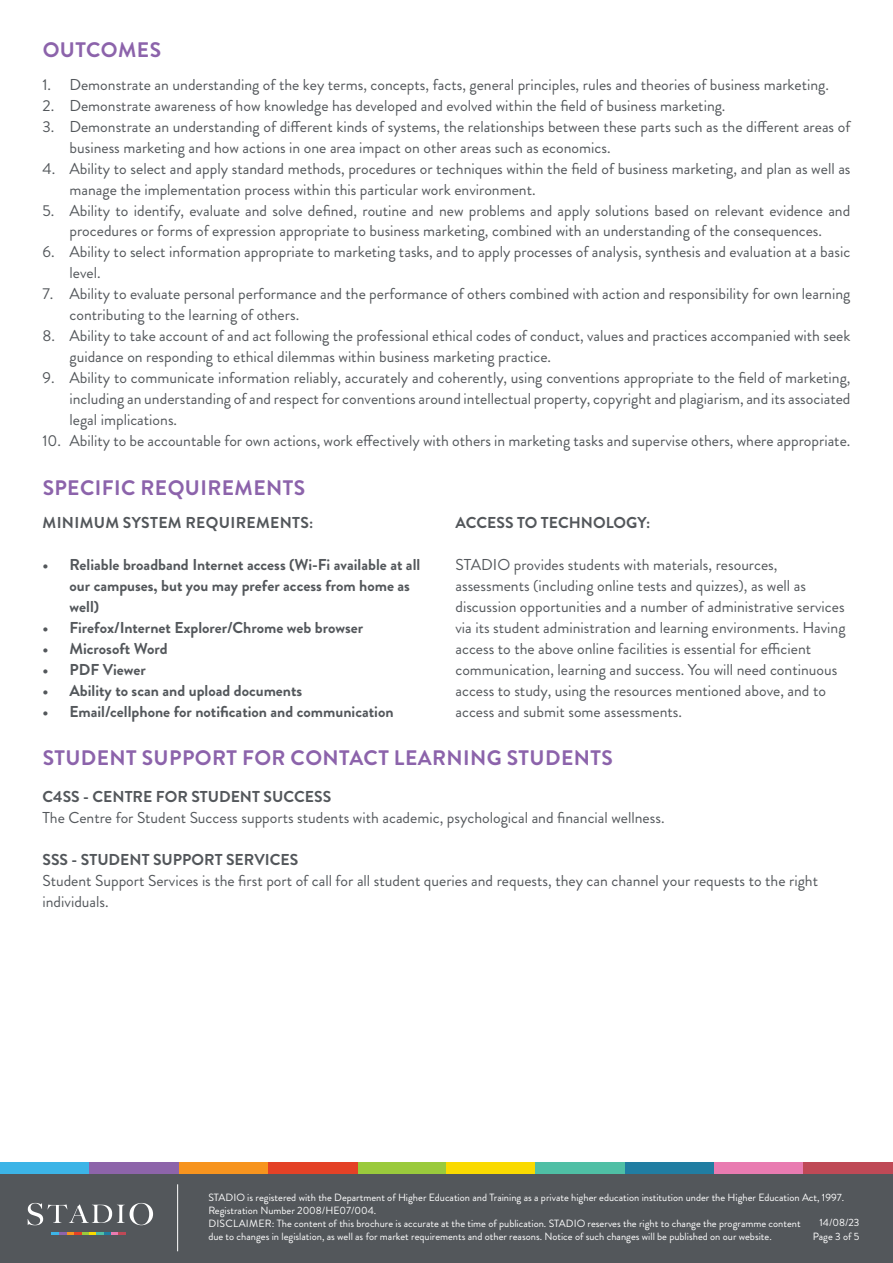
<style>
.page{position:relative;width:893px;height:1263px;background:#fff}
.page>*{position:absolute;margin:0;border:0;box-sizing:border-box;transform-origin:0 0}
.t1{font:700 21px "Brandon Grotesque";letter-spacing:.02em;color:#8c63ab}
.t2{font:15.75px/21px "Brandon Grotesque";color:#53575b}
.t3{font:700 15.75px/21px "Brandon Grotesque";color:#53575b}
.t4{font:700 15.75px "Brandon Grotesque";letter-spacing:.02em;color:#53575b}
.t5{font:10.5px/12.8px "Brandon Grotesque";color:#fff}
</style>
<div class="page">
<div style="left:0;top:1172px;width:893px;height:91px;background:#53575b"></div>
<hr style="left:177px;top:1184px;width:1px;height:67px;background:#fff">
<svg style="left:28px;top:1203px;width:125px;height:22px"></svg>
<svg style="left:52px;top:1232px;width:74px;height:3px"></svg>
<div style="left:357px;top:1163px;width:89px;height:11px;background:#9aca3c"></div>
<div style="left:179px;top:1163px;width:89px;height:11px;background:#f7941e"></div>
<div style="left:625px;top:1163px;width:89px;height:11px;background:#207da2"></div>
<div style="left:0;top:1163px;width:89px;height:11px;background:#3cb4e7"></div>
<div style="left:89px;top:1163px;width:90px;height:11px;background:#8d64aa"></div>
<div style="left:268px;top:1163px;width:89px;height:11px;background:#e44126"></div>
<div style="left:446px;top:1163px;width:90px;height:11px;background:#fada00"></div>
<div style="left:536px;top:1163px;width:89px;height:11px;background:#4fbfa5"></div>
<div style="left:714px;top:1163px;width:90px;height:11px;background:#e97bb1"></div>
<div style="left:804px;top:1163px;width:89px;height:11px;background:#bf4956"></div>
<h1 class="t1" style="left:43px;top:35px;width:120px">OUTCOMES</h1>
<p class="t2" style="left:43px;top:74px;width:788px">1. Demonstrate an understanding of the key terms, concepts, facts, general principles, rules and theories of business marketing.</p>
<p class="t2" style="left:43px;top:95px;width:684px">2. Demonstrate awareness of how knowledge has developed and evolved within the field of business marketing.</p>
<p class="t2" style="left:70px;top:116px;width:782px;text-indent:-27px">3. Demonstrate an understanding of different kinds of systems, the relationships between these parts such as the different areas of business marketing and how actions in one area impact on other areas such as economics.</p>
<p class="t2" style="left:70px;top:158px;width:782px;text-indent:-27px">4. Ability to select and apply standard methods, procedures or techniques within the field of business marketing, and plan as well as manage the implementation process within this particular work environment.</p>
<p class="t2" style="left:43px;top:200px;width:809px;text-align:center">5. Ability to identify, evaluate and solve defined, routine and new problems and apply solutions based on relevant evidence and procedures or forms of expression appropriate to business marketing, combined with an understanding of the consequences.</p>
<p class="t2" style="left:70px;top:242px;width:782px;text-indent:-27px">6. Ability to select information appropriate to marketing tasks, and to apply processes of analysis, synthesis and evaluation at a basic level.</p>
<p class="t2" style="left:70px;top:284px;width:782px;text-indent:-27px">7. Ability to evaluate personal performance and the performance of others combined with action and responsibility for own learning contributing to the learning of others.</p>
<p class="t2" style="left:70px;top:326px;width:782px;text-indent:-27px">8. Ability to take account of and act following the professional ethical codes of conduct, values and practices accompanied with seek guidance on responding to ethical dilemmas within business marketing practice.</p>
<p class="t2" style="left:70px;top:368px;width:782px;text-align:justify;text-indent:-27px">9. Ability to communicate information reliably, accurately and coherently, using conventions appropriate to the field of marketing, including an understanding of and respect for conventions around intellectual property, copyright and plagiarism, and its associated legal implications.</p>
<p class="t2" style="left:43px;top:431px;width:809px">10. Ability to be accountable for own actions, work effectively with others in marketing tasks and supervise others, where appropriate.</p>
<h1 class="t1" style="left:43px;top:473px;width:264px">SPECIFIC REQUIREMENTS</h1>
<p class="t4" style="left:43px;top:511px;width:272px">MINIMUM SYSTEM REQUIREMENTS:</p>
<p class="t3" style="left:70px;top:554px;width:352px;text-indent:-27px">• Reliable broadband Internet access (Wi-Fi available at all our campuses, but you may prefer access from home as well)</p>
<p class="t3" style="left:43px;top:617px;width:322px">• Firefox/Internet Explorer/Chrome web browser</p>
<p class="t3" style="left:43px;top:638px;width:127px">• Microsoft Word</p>
<p class="t3" style="left:43px;top:659px;width:105px">• PDF Viewer</p>
<p class="t3" style="left:43px;top:680px;width:261px">• Ability to scan and upload documents</p>
<p class="t3" style="left:43px;top:701px;width:353px">• Email/cellphone for notification and communication</p>
<p class="t3" style="left:455px;top:512px;width:196px">ACCESS TO TECHNOLOGY:</p>
<p class="t2" style="left:455px;top:554px;width:392px">STADIO provides students with materials, resources, assessments (including online tests and quizzes), as well as discussion opportunities and a number of administrative services via its student administration and learning environments. Having access to the above online facilities is essential for efficient communication, learning and success. You will need continuous access to study, using the resources mentioned above, and to access and submit some assessments.</p>
<h1 class="t1" style="left:43px;top:743px;width:572px">STUDENT SUPPORT FOR CONTACT LEARNING STUDENTS</h1>
<p class="t3" style="left:43px;top:787px;width:290px">C4SS - CENTRE FOR STUDENT SUCCESS</p>
<p class="t2" style="left:43px;top:808px;width:624px">The Centre for Student Success supports students with academic, psychological and financial wellness.</p>
<p class="t3" style="left:43px;top:850px;width:257px">SSS - STUDENT SUPPORT SERVICES</p>
<p class="t2" style="left:43px;top:871px;width:777px">Student Support Services is the first port of call for all student queries and requests, they can channel your requests to the right individuals.</p>
<p class="t5" style="left:208px;top:1191px;width:637px">STADIO is registered with the Department of Higher Education and Training as a private higher education institution under the Higher Education Act, 1997.<br>Registration Number 2008/HE07/004.<br>DISCLAIMER: The content of this brochure is accurate at the time of publication. STADIO reserves the right to change the programme content<br>due to changes in legislation, as well as for market requirements and other reasons. Notice of such changes will be published on our website.</p>
<p class="t5" style="left:813px;top:1216px;width:48px;line-height:13.5px;text-align:right">14/08/23<br>Page 3 of 5</p>
</div>
